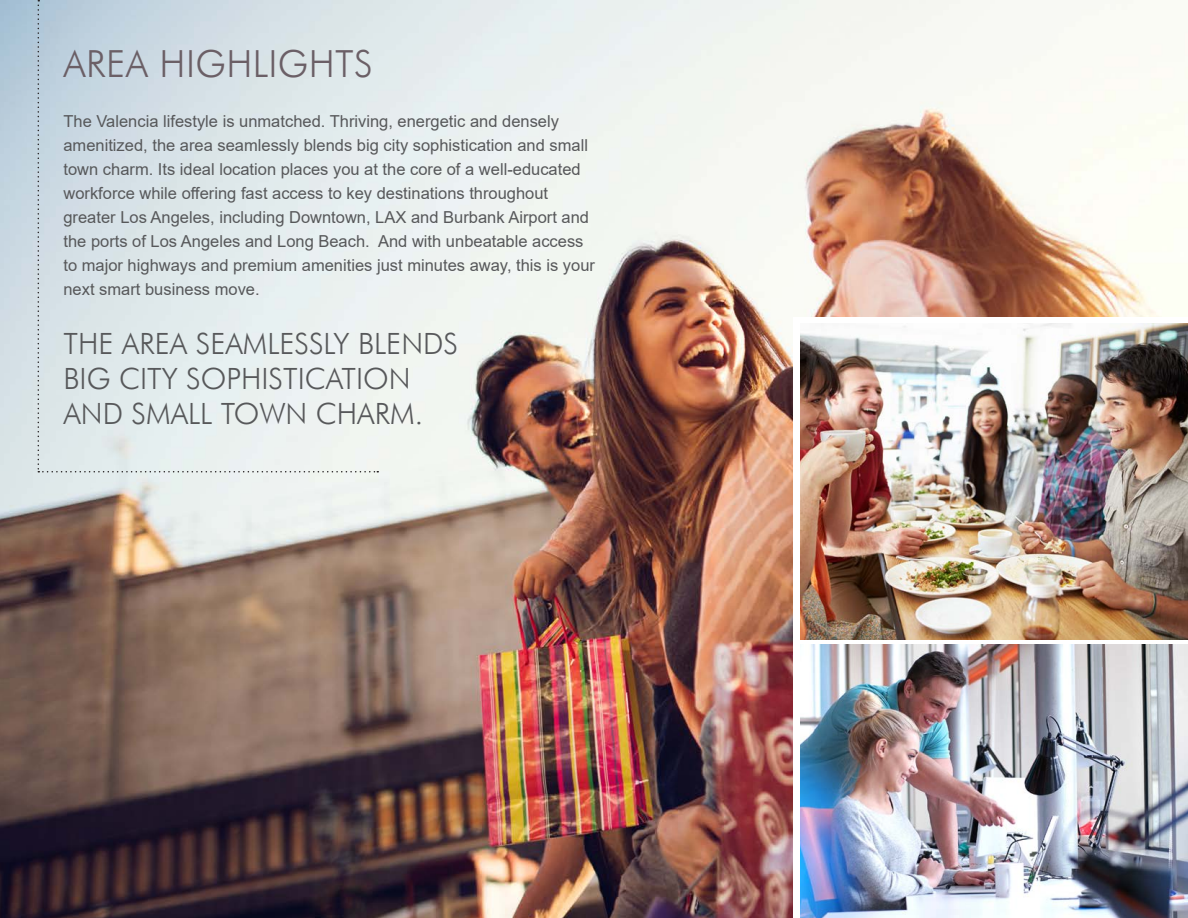
<style>
.page{position:relative;width:1188px;height:918px;background:#fff}
.page>*{position:absolute;margin:0;border:0;box-sizing:border-box;transform-origin:0 0}
.WEP_Header{font:300 37.35px "Futura BT";letter-spacing:.01em;color:#6b5f66}
.WEP_Infographic_Body{font:300 29.25px/35.1px "Futura BT";color:#57585a}
._28220_Industry_Body{font:16.5px/24px "Arial";color:#57585a}
</style>
<div class="page">
<img style="left:0;top:0;width:1188px;height:918px">
<svg style="left:38px;top:0;width:340px;height:472px"></svg>
<div style="left:794px;top:317px;width:394px;height:601px;background:#fff"></div>
<img style="left:800px;top:644px;width:388px;height:274px">
<img style="left:800px;top:324px;width:388px;height:315px">
<p class="WEP_Header" style="left:63px;top:41px;width:311px">AREA HIGHLIGHTS</p>
<p class="_28220_Industry_Body" style="left:63px;top:109px;width:533px">The Valencia lifestyle is unmatched. Thriving, energetic and densely amenitized, the area seamlessly blends big city sophistication and small town charm. Its ideal location places you at the core of a well-educated workforce while offering fast access to key destinations throughout greater Los Angeles, including Downtown, LAX and Burbank Airport and the ports of Los Angeles and Long Beach. And with unbeatable access to major highways and premium amenities just minutes away, this is your next smart business move.</p>
<p class="WEP_Infographic_Body" style="left:63px;top:325px;width:396px">THE AREA SEAMLESSLY BLENDS<br>BIG CITY SOPHISTICATION<br>AND SMALL TOWN CHARM.</p>
</div>
